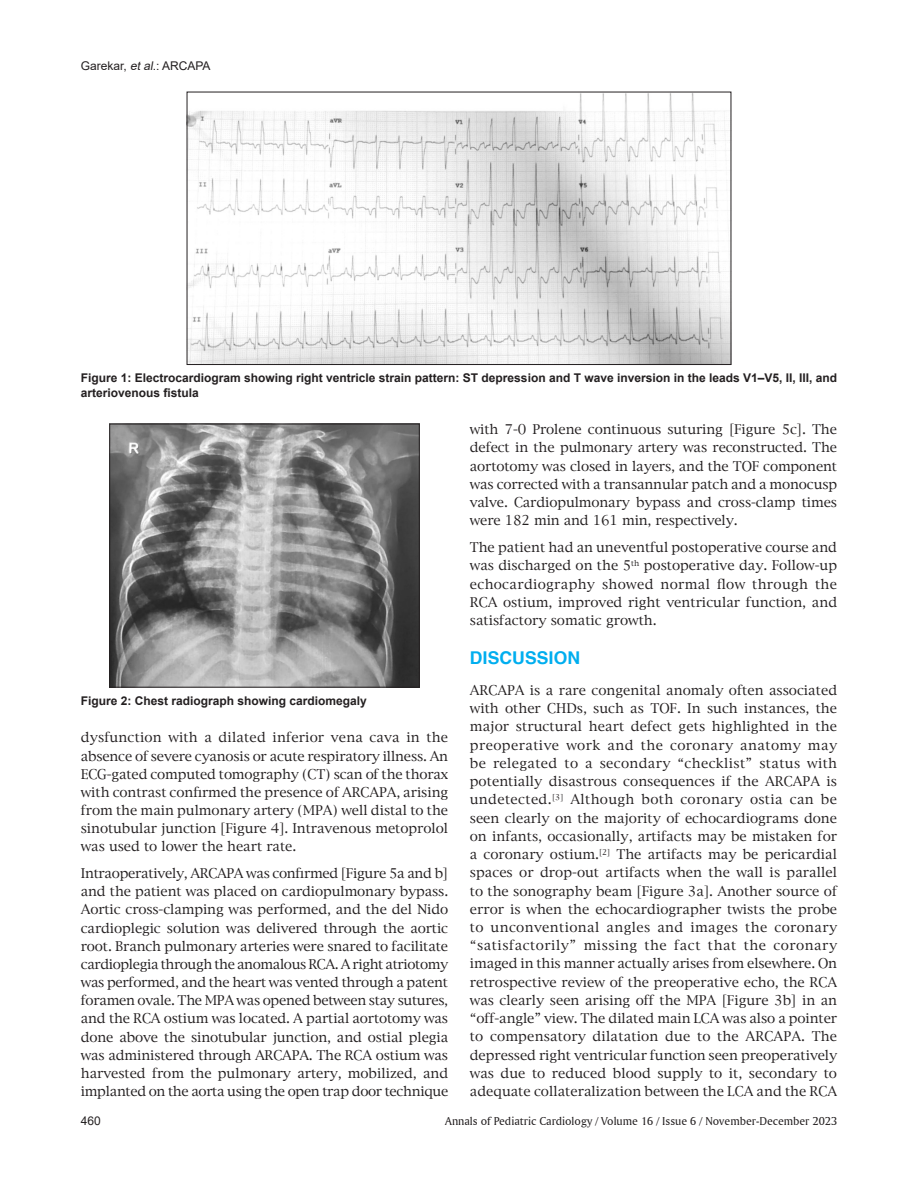
<style>
.page{position:relative;width:918px;height:1188px;background:#fff}
.page>*{position:absolute;margin:0;border:0;box-sizing:border-box;transform-origin:0 0}
.t1{font:700 18px "New Zurica";color:#00aeef}
.TX{font:12.75px/18.3px "New York";letter-spacing:-.005em;color:#231f20;text-align:justify}
.FGC{font:700 12px/14.4px "Arial";color:#231f20}
.t2{font:12px "Amerigo BT Roman A";color:#231f20}
.t3{font:12px "Arial";color:#231f20}
.s1{font-style:italic}
</style>
<div class="page">
<img style="left:189px;top:94px;width:540px;height:269px">
<div style="left:187px;top:92px;width:544px;height:273px;border:1px solid #231f20"></div>
<img style="left:112px;top:426px;width:305px;height:259px">
<div style="left:110px;top:424px;width:309px;height:263px;border:1px solid #231f20"></div>
<p class="t3" style="left:81px;top:57px;width:131px">Garekar, <span class="s1">etal</span>.: ARCAPA</p>
<p class="FGC" style="left:81px;top:371px;width:758px">Figure 1: Electrocardiogram showing right ventricle strain pattern: ST depression and T wave inversion in the leads V1–V5, II, III, and arteriovenous fistula</p>
<p class="FGC" style="left:81px;top:694px;width:288px">Figure 2: Chest radiograph showing cardiomegaly</p>
<p class="TX" style="left:81px;top:729px;width:369px">dysfunction with a dilated inferior vena cava in the absence of severe cyanosis or acute respiratory illness. An ECG‑gated computed tomography (CT) scan of the thorax with contrast confirmed the presence of ARCAPA, arising from the main pulmonary artery (MPA) well distal to the sinotubular junction [Figure 4]. Intravenous metoprolol was used to lower the heart rate.</p>
<p class="TX" style="left:81px;top:865px;width:369px">Intraoperatively, ARCAPA was confirmed [Figure 5a and b] and the patient was placed on cardiopulmonary bypass.<br>Aortic cross‑clamping was performed, and the del Nido cardioplegic solution was delivered through the aortic root. Branch pulmonary arteries were snared to facilitate cardioplegia through the anomalous RCA. A right atriotomy was performed, and the heart was vented through a patent foramen ovale. The MPA was opened between stay sutures, and the RCA ostium was located. A partial aortotomy was done above the sinotubular junction, and ostial plegia was administered through ARCAPA. The RCA ostium was harvested from the pulmonary artery, mobilized, and implanted on the aorta using the open trap door technique</p>
<p class="TX" style="left:470px;top:421px;width:369px">with 7‑0 Prolene continuous suturing [Figure 5c]. The defect in the pulmonary artery was reconstructed. The aortotomy was closed in layers, and the TOF component was corrected with a transannular patch and a monocusp valve. Cardiopulmonary bypass and cross‑clamp times were 182 min and 161 min, respectively.</p>
<p class="TX" style="left:470px;top:539px;width:369px">The patient had an uneventful postoperative course and was discharged on the 5<sup>th</sup> postoperative day. Follow‑up echocardiography showed normal flow through the RCA ostium, improved right ventricular function, and satisfactory somatic growth.</p>
<h1 class="t1" style="left:470px;top:647px;width:112px">DISCUSSION</h1>
<p class="TX" style="left:470px;top:682px;width:369px">ARCAPA is a rare congenital anomaly often associated with other CHDs, such as TOF. In such instances, the major structural heart defect gets highlighted in the preoperative work and the coronary anatomy may be relegated to a secondary “checklist” status with potentially disastrous consequences if the ARCAPA is undetected.<sup>[3]</sup> Although both coronary ostia can be seen clearly on the majority of echocardiograms done on infants, occasionally, artifacts may be mistaken for a coronary ostium.<sup>[2]</sup> The artifacts may be pericardial spaces or drop‑out artifacts when the wall is parallel to the sonography beam [Figure 3a]. Another source of error is when the echocardiographer twists the probe to unconventional angles and images the coronary “satisfactorily” missing the fact that the coronary imaged in this manner actually arises from elsewhere. On retrospective review of the preoperative echo, the RCA was clearly seen arising off the MPA [Figure 3b] in an “off‑angle” view. The dilated main LCA was also a pointer to compensatory dilatation due to the ARCAPA. The depressed right ventricular function seen preoperatively was due to reduced blood supply to it, secondary to adequate collateralization between the LCA and the RCA</p>
<p class="t3" style="left:81px;top:1112px;width:22px">460</p>
<p class="t2" style="left:445px;top:1114px;width:393px">Annals of Pediatric Cardiology / Volume 16 / Issue 6 / November-December 2023</p>
</div>
